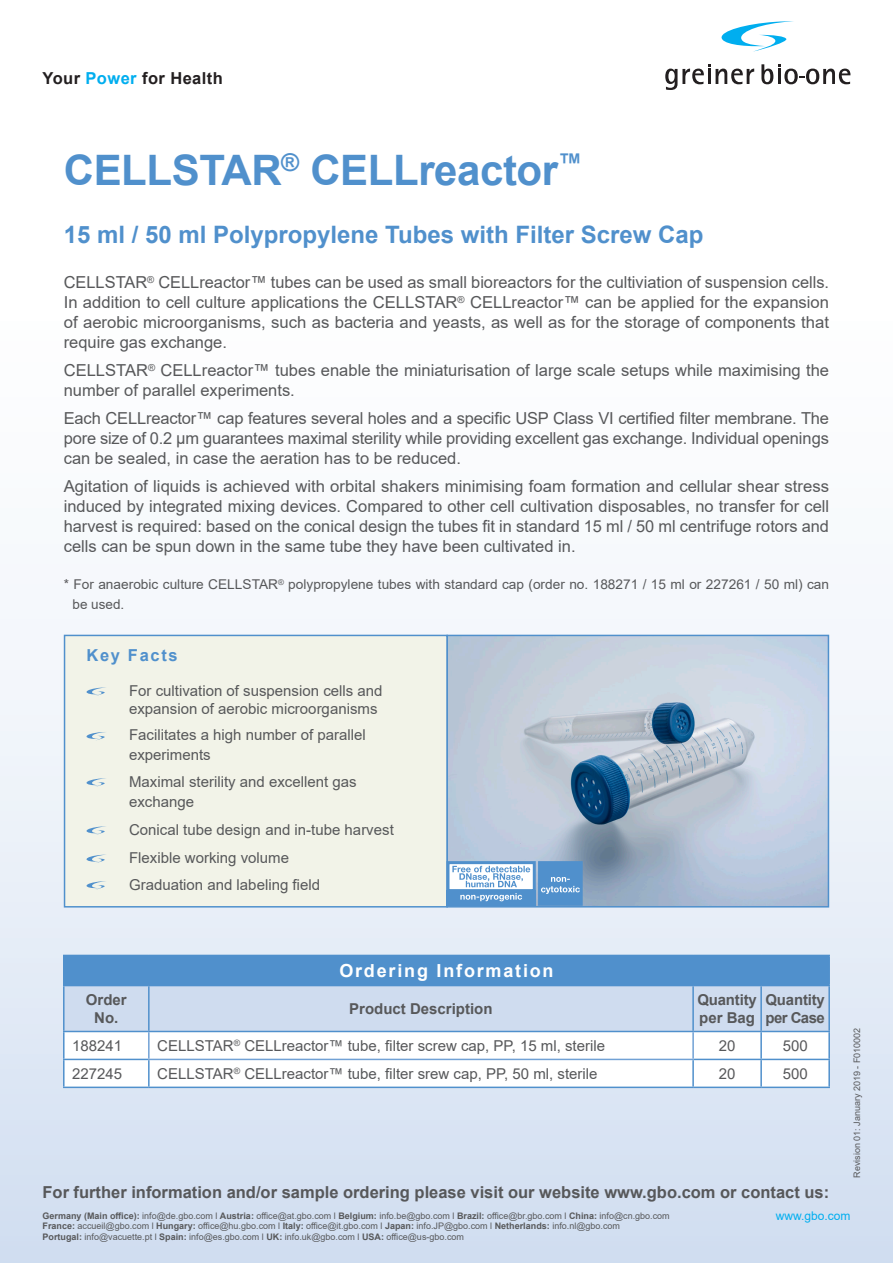
<style>
.page{position:relative;width:893px;height:1263px;background:#fff}
.page>*{position:absolute;margin:0;border:0;box-sizing:border-box;transform-origin:0 0}
.t1{font:700 42px "Arial";letter-spacing:-.01em;color:#5090cc}
.t2{font:700 24px "Arial";color:#5090cc}
.t3{font:700 18px "Arial";letter-spacing:.1em;color:#fff}
.t4{font:16.5px/19.8px "Arial";color:#57585a;text-align:justify}
.t5{font:700 16.5px "Arial";color:#57585a}
.t6{font:700 16.5px "Arial";letter-spacing:.025em;color:#231f20}
.t7{font:700 16.5px "Arial";letter-spacing:.1em;color:#5090cc}
.t8{font:15px/19.8px "Arial";color:#57585a}
.t9{font:700 15px/18px "Arial";color:#57585a}
.t10{font:13.5px/19.8px "Arial";color:#57585a}
.t11{font:12px "Arial";color:#00aeef}
.t12{font:9px/10.8px "Arial";color:#57585a}
.s1{color:#00aeef}
.s2{font-weight:700}
</style>
<div class="page">
<div style="left:0;top:0;width:893px;height:1263px;background:linear-gradient(to bottom,#fff,#d8e3f3)"></div>
<svg style="left:721px;top:21px;width:73px;height:31px"></svg>
<svg style="left:665px;top:64px;width:89px;height:26px"></svg>
<svg style="left:761px;top:64px;width:89px;height:20px"></svg>
<img style="left:449px;top:638px;width:377px;height:266px">
<div style="left:446px;top:635px;width:383px;height:272px;border:2px solid #5090cc"></div>
<div style="left:64px;top:955px;width:765px;height:30px;background:#5090cc"></div>
<svg style="left:65px;top:986px;width:763px;height:100px"></svg>
<hr style="left:828px;top:1032px;width:2px;height:27px;background:#5090cc">
<hr style="left:761px;top:1059px;width:69px;height:1px;background:#5090cc">
<hr style="left:828px;top:1060px;width:2px;height:26px;background:#5090cc">
<hr style="left:63px;top:1086px;width:86px;height:2px;background:#5090cc">
<hr style="left:149px;top:1086px;width:544px;height:2px;background:#5090cc">
<hr style="left:761px;top:1086px;width:69px;height:2px;background:#5090cc">
<hr style="left:63px;top:1032px;width:2px;height:27px;background:#5090cc">
<hr style="left:760px;top:1032px;width:2px;height:27px;background:#5090cc">
<hr style="left:63px;top:1059px;width:85px;height:1px;background:#5090cc">
<hr style="left:63px;top:1060px;width:2px;height:26px;background:#5090cc">
<hr style="left:760px;top:1060px;width:2px;height:26px;background:#5090cc">
<hr style="left:693px;top:1086px;width:68px;height:2px;background:#5090cc">
<hr style="left:148px;top:1060px;width:2px;height:26px;background:#5090cc">
<hr style="left:694px;top:1059px;width:67px;height:1px;background:#5090cc">
<hr style="left:692px;top:1060px;width:2px;height:26px;background:#5090cc">
<hr style="left:63px;top:955px;width:86px;height:1px;background:#5090cc">
<hr style="left:63px;top:956px;width:2px;height:29px;background:#5090cc">
<hr style="left:761px;top:955px;width:69px;height:1px;background:#5090cc">
<hr style="left:828px;top:956px;width:2px;height:29px;background:#5090cc">
<hr style="left:63px;top:985px;width:86px;height:1px;background:#5090cc">
<hr style="left:63px;top:986px;width:2px;height:45px;background:#5090cc">
<hr style="left:761px;top:985px;width:69px;height:1px;background:#5090cc">
<hr style="left:828px;top:986px;width:2px;height:45px;background:#5090cc">
<hr style="left:63px;top:1031px;width:86px;height:1px;background:#5090cc">
<hr style="left:761px;top:1031px;width:69px;height:1px;background:#5090cc">
<hr style="left:149px;top:985px;width:544px;height:1px;background:#5090cc">
<hr style="left:148px;top:986px;width:2px;height:45px;background:#5090cc">
<hr style="left:149px;top:1031px;width:544px;height:1px;background:#5090cc">
<hr style="left:693px;top:985px;width:68px;height:1px;background:#5090cc">
<hr style="left:692px;top:986px;width:2px;height:45px;background:#5090cc">
<hr style="left:760px;top:986px;width:2px;height:45px;background:#5090cc">
<hr style="left:693px;top:1031px;width:68px;height:1px;background:#5090cc">
<hr style="left:148px;top:1032px;width:2px;height:27px;background:#71a1d5">
<hr style="left:692px;top:1032px;width:2px;height:27px;background:#71a1d5">
<hr style="left:148px;top:1059px;width:546px;height:1px;background:#71a1d5">
<div style="left:65px;top:635px;width:382px;height:272px;background:#f2f3e8"></div>
<svg style="left:86px;top:687px;width:20px;height:9px"></svg>
<svg style="left:86px;top:732px;width:20px;height:8px"></svg>
<svg style="left:86px;top:778px;width:20px;height:9px"></svg>
<svg style="left:86px;top:826px;width:20px;height:9px"></svg>
<svg style="left:86px;top:855px;width:19px;height:8px"></svg>
<svg style="left:86px;top:881px;width:20px;height:9px"></svg>
<div style="left:64px;top:635px;width:384px;height:272px;border:2px solid #5090cc"></div>
<div style="left:538px;top:861px;width:45px;height:45px;background:#5090cc;border:3px solid #5090cc"></div>
<svg style="left:541px;top:877px;width:39px;height:17px"></svg>
<svg style="left:446px;top:861px;width:90px;height:29px"></svg>
<div style="left:446px;top:890px;width:90px;height:16px;background:#5090cc"></div>
<svg style="left:460px;top:893px;width:62px;height:8px"></svg>
<svg style="left:452px;top:866px;width:78px;height:21px"></svg>
<p class="t6" style="left:43px;top:67px;width:182px">Your <span class="s1">Power</span> for Health</p>
<h1 class="t1" style="left:64px;top:141px;width:520px">CELLSTAR<sup>®</sup> CELLreactor<sup>™</sup></h1>
<h2 class="t2" style="left:64px;top:217px;width:641px">15 ml / 50 ml Polypropylene Tubes with Filter Screw Cap</h2>
<p class="t4" style="left:64px;top:273px;width:767px">CELLSTAR<sup>®</sup> CELLreactor™ tubes can be used as small bioreactors for the cultiviation of suspension cells.<br>In addition to cell culture applications the CELLSTAR<sup>®</sup> CELLreactor™ can be applied for the expansion of aerobic microorganisms, such as bacteria and yeasts, as well as for the storage of components that require gas exchange.</p>
<p class="t4" style="left:64px;top:360px;width:767px">CELLSTAR<sup>®</sup> CELLreactor™ tubes enable the miniaturisation of large scale setups while maximising the number of parallel experiments.</p>
<p class="t4" style="left:64px;top:408px;width:767px">Each CELLreactor™ cap features several holes and a specific USP Class VI certified filter membrane. The pore size of 0.2 μm guarantees maximal sterility while providing excellent gas exchange. Individual openings can be sealed, in case the aeration has to be reduced.</p>
<p class="t4" style="left:64px;top:476px;width:767px">Agitation of liquids is achieved with orbital shakers minimising foam formation and cellular shear stress induced by integrated mixing devices. Compared to other cell cultivation disposables, no transfer for cell harvest is required: based on the conical design the tubes fit in standard 15 ml / 50 ml centrifuge rotors and cells can be spun down in the same tube they have been cultivated in.</p>
<p class="t10" style="left:73px;top:574px;width:758px;text-indent:-9px">* For anaerobic culture CELLSTAR<sup>®</sup> polypropylene tubes with standard cap (order no. 188271 / 15 ml or 227261 / 50 ml) can be used.</p>
<p class="t7" style="left:87px;top:643px;width:93px">Key Facts</p>
<p class="t8" style="left:129px;top:682px;width:255px;line-height:18px">For cultivation of suspension cells and expansion of aerobic microorganisms</p>
<p class="t8" style="left:129px;top:725px;width:238px">Facilitates a high number of parallel experiments</p>
<p class="t8" style="left:129px;top:771px;width:229px">Maximal sterility and excellent gas exchange</p>
<p class="t8" style="left:129px;top:815px;width:266px;line-height:28.3px">Conical tube design and in-tube harvest<br>Flexible working volume</p>
<p class="t8" style="left:129px;top:874px;width:192px">Graduation and labeling field</p>
<p class="t3" style="left:339px;top:958px;width:216px">Ordering Information</p>
<p class="t9" style="left:86px;top:991px;width:42px;text-align:center">Order<br>No.</p>
<p class="t9" style="left:349px;top:1000px;width:145px">Product Description</p>
<p class="t9" style="left:697px;top:991px;width:61px">Quantity per Bag</p>
<p class="t9" style="left:765px;top:991px;width:61px">Quantity per Case</p>
<p class="t8" style="left:72px;top:1036px;width:52px">188241</p>
<p class="t8" style="left:157px;top:1036px;width:449px">CELLSTAR<sup>®</sup> CELLreactor™ tube, filter screw cap, PP, 15 ml, sterile</p>
<p class="t8" style="left:719px;top:1036px;width:18px">20</p>
<p class="t8" style="left:783px;top:1036px;width:27px">500</p>
<p class="t8" style="left:72px;top:1063px;width:52px">227245</p>
<p class="t8" style="left:157px;top:1063px;width:442px">CELLSTAR<sup>®</sup> CELLreactor™ tube, filter srew cap, PP, 50 ml, sterile</p>
<p class="t8" style="left:719px;top:1063px;width:18px">20</p>
<p class="t8" style="left:783px;top:1063px;width:27px">500</p>
<p class="t5" style="left:43px;top:1181px;width:788px">For further information and/or sample ordering please visit our website www.gbo.com or contact us:</p>
<p class="t12" style="left:851px;top:1178px;width:152px;rotate:-90deg">Revision 01: January 2019 - F010002</p>
<p class="t12" style="left:43px;top:1210px;width:629px"><span class="s2">Germany (Main office):</span> info@de.gbo.com l <span class="s2">Austria:</span> office@at.gbo.com l <span class="s2">Belgium:</span> info.be@gbo.com l <span class="s2">Brazil:</span> office@br.gbo.com l <span class="s2">China:</span> info@cn.gbo.com<br><span class="s2">France:</span> accueil@gbo.com l <span class="s2">Hungary:</span> office@hu.gbo.com l <span class="s2">Italy:</span> office@it.gbo.com l <span class="s2">Japan:</span> info.JP@gbo.com l <span class="s2">Netherlands:</span> info.nl@gbo.com<br><span class="s2">Portugal:</span> info@vacuette.pt l <span class="s2">Spain:</span> info@es.gbo.com l <span class="s2">UK:</span> info.uk@gbo.com l <span class="s2">USA:</span> office@us-gbo.com</p>
<p class="t11" style="left:776px;top:1207px;width:76px">www.gbo.com</p>
</div>
